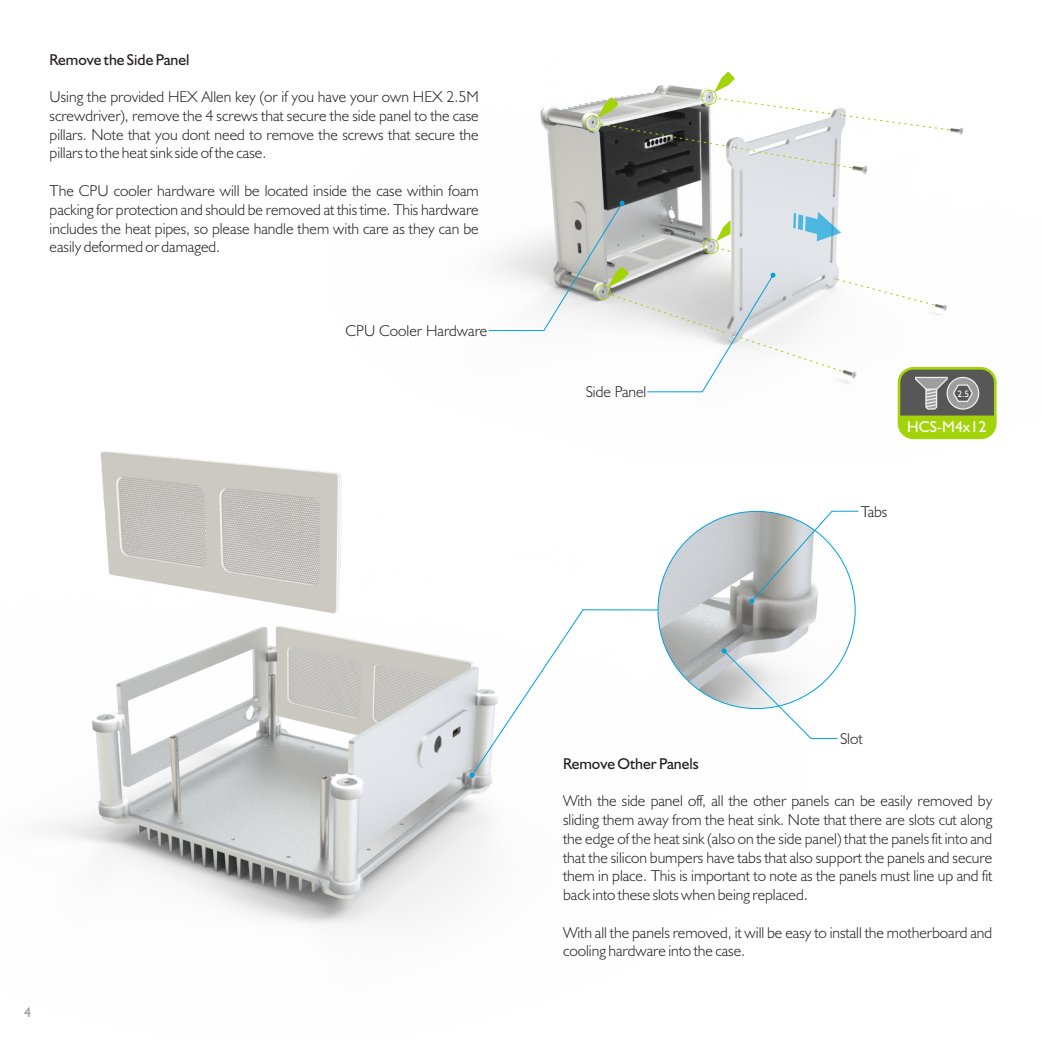
<style>
.page{position:relative;width:1042px;height:1042px;background:#fff}
.page>*{position:absolute;margin:0;border:0;box-sizing:border-box;transform-origin:0 0}
.t1{font:300 15.75px/18.7px "Humanist 521 BT";color:#231f20;text-align:justify}
.t2{font:15.75px "Humanist 521 BT";color:#231f20}
.t3{font:15.75px "Humanist 521 BT Roman 2";color:#fff}
.t4{font:14px "Humanist 521 BT";color:#939598}
.t5{font:9.28px "Humanist 521 BT Roman 2";color:#fff}
</style>
<div class="page">
<img style="left:488px;top:104px;width:509px;height:336px">
<svg style="left:582px;top:72px;width:368px;height:97px"></svg>
<svg style="left:489px;top:201px;width:507px;height:238px"></svg>
<img style="left:46px;top:451px;width:715px;height:474px">
<img style="left:658px;top:511px;width:197px;height:197px;border-radius:50%">
<svg style="left:470px;top:609px;width:188px;height:169px"></svg>
<svg style="left:722px;top:648px;width:115px;height:91px"></svg>
<svg style="left:749px;top:511px;width:109px;height:92px"></svg>
<p class="t2" style="left:50px;top:53px;width:141px">Remove the Side Panel</p>
<p class="t1" style="left:50px;top:89px;width:431px">Using the provided HEX Allen key (or if you have your own HEX 2.5M screwdriver), remove the 4 screws that secure the side panel to the case pillars. Note that you dont need to remove the screws that secure the pillars to the heat sink side of the case.</p>
<p class="t1" style="left:50px;top:183px;width:431px">The CPU cooler hardware will be located inside the case within foam packing for protection and should be removed at this time. This hardware includes the heat pipes, so please handle them with care as they can be easily deformed or damaged.</p>
<p class="t1" style="left:345px;top:322px;width:144px">CPU Cooler Hardware</p>
<p class="t1" style="left:586px;top:384px;width:62px">Side Panel</p>
<p class="t5" style="left:957px;top:389px;width:13px">2.5</p>
<p class="t3" style="left:907px;top:420px;width:81px">HCS-M4x12</p>
<p class="t1" style="left:861px;top:503px;width:28px">Tabs</p>
<p class="t4" style="left:24px;top:1006px;width:9px">4</p>
<p class="t1" style="left:840px;top:730px;width:24px">Slot</p>
<p class="t2" style="left:563px;top:757px;width:137px">Remove Other Panels</p>
<p class="t1" style="left:563px;top:793px;width:431px">With the side panel off, all the other panels can be easily removed by sliding them away from the heat sink. Note that there are slots cut along the edge of the heat sink (also on the side panel) that the panels fit into and that the silicon bumpers have tabs that also support the panels and secure them in place. This is important to note as the panels must line up and fit back into these slots when being replaced.</p>
<p class="t1" style="left:563px;top:924px;width:431px">With all the panels removed, it will be easy to install the motherboard and cooling hardware into the case.</p>
</div>
